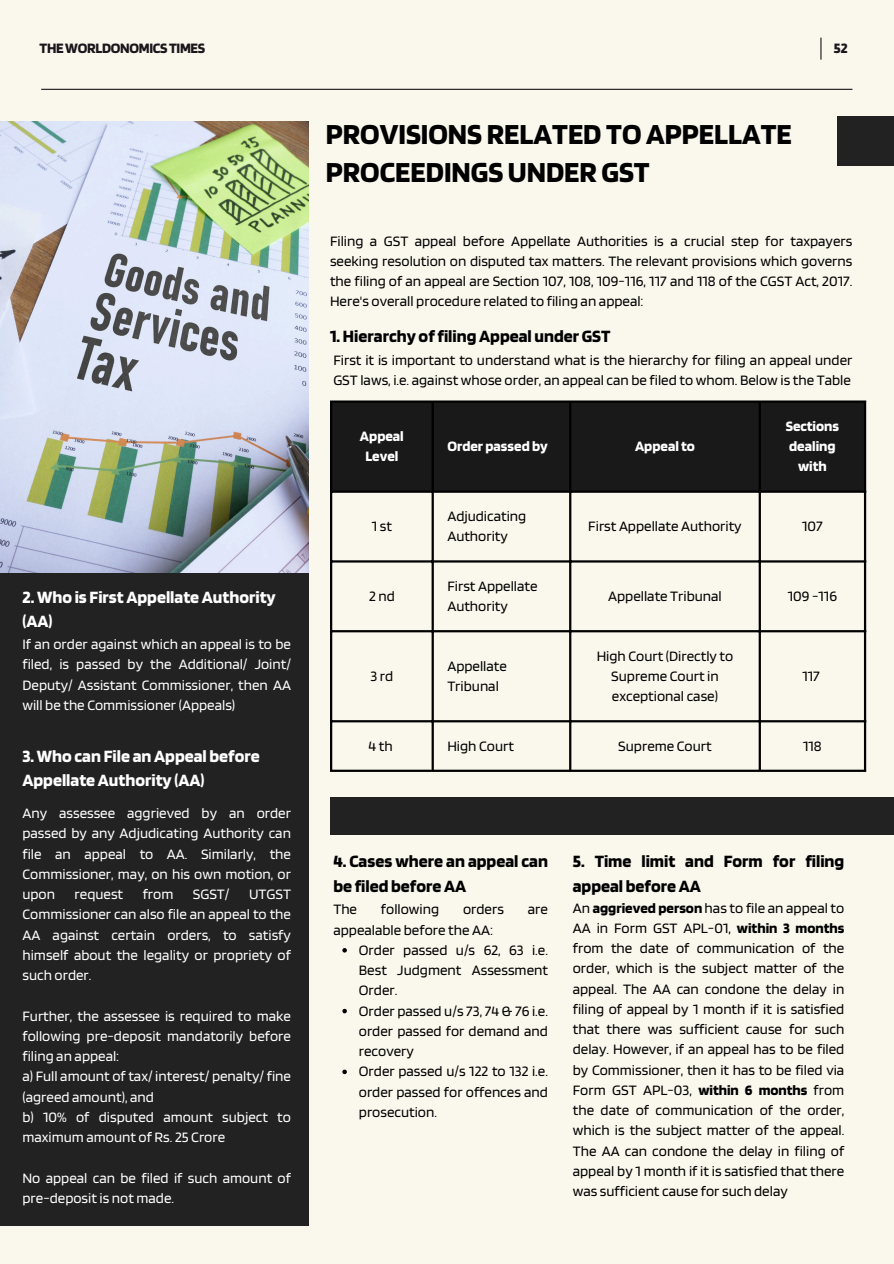
<style>
.page{position:relative;width:894px;height:1264px;background:#fff}
.page>*{position:absolute;margin:0;border:0;box-sizing:border-box;transform-origin:0 0}
.t1{font:700 30.3px/38.2px "Blinker";color:#000}
.t2{font:700 18px/24.8px "Blinker";color:#000}
.t3{font:700 18px/24.8px "Blinker";color:#fff}
.t4{font:15px/20.2px "Blinker";color:#000;text-align:justify}
.t5{font:15px/20.2px "Blinker";color:#fff;text-align:justify}
.t6{font:700 15px/20.2px "Blinker";color:#fff;text-align:center}
.t7{font:700 15px "Blinker";letter-spacing:-.02em;color:#1a171c}
.s1{font-weight:700}
</style>
<div class="page">
<div style="left:0;top:0;width:893px;height:1263px;background:#faf7ed"></div>
<img style="left:0;top:121px;width:308px;height:451px">
<div style="left:330px;top:797px;width:563px;height:38px;background:#222"></div>
<div style="left:0;top:573px;width:309px;height:652px;background:#222"></div>
<div style="left:837px;top:116px;width:56px;height:50px;background:#222"></div>
<svg style="left:820px;top:38px;width:1px;height:22px"></svg>
<hr style="left:41px;top:89px;width:811px;height:1px;background:#1a171c">
<div style="left:332px;top:403px;width:531px;height:87px;background:#191919"></div>
<hr style="left:330px;top:403px;width:2px;height:366px;background:#000">
<hr style="left:431px;top:403px;width:2px;height:366px;background:#000">
<hr style="left:569px;top:403px;width:2px;height:366px;background:#000">
<hr style="left:758px;top:403px;width:2px;height:366px;background:#000">
<hr style="left:863px;top:403px;width:2px;height:366px;background:#000">
<hr style="left:330px;top:400px;width:535px;height:3px;background:#000">
<hr style="left:330px;top:490px;width:535px;height:3px;background:#000">
<hr style="left:330px;top:560px;width:535px;height:2px;background:#000">
<hr style="left:330px;top:630px;width:535px;height:2px;background:#000">
<hr style="left:330px;top:720px;width:535px;height:2px;background:#000">
<hr style="left:330px;top:769px;width:535px;height:3px;background:#000">
<svg style="left:342px;top:948px;width:5px;height:4px"></svg>
<svg style="left:342px;top:1008px;width:5px;height:5px"></svg>
<svg style="left:342px;top:1069px;width:5px;height:5px"></svg>
<h2 class="t7" style="left:39px;top:39px;width:167px">THEWORLDONOMICSTIMES</h2>
<p class="t7" style="left:833px;top:38px;width:15px">52</p>
<p class="t1" style="left:325px;top:114px;width:467px">PROVISIONS RELATED TO APPELLATE<br>PROCEEDINGSUNDER GST</p>
<p class="t4" style="left:330px;top:230px;width:523px">Filing a GST appeal before Appellate Authorities is a crucial step for taxpayers seeking resolution on disputed tax matters. The relevant provisions which governs the filing of an appeal are Section 107, 108, 109-116, 117 and 118 of the CGST Act, 2017.<br>Here's overall procedure related to filing an appeal:</p>
<h2 class="t2" style="left:330px;top:323px;width:282px">1.Hierarchy offilingAppeal under GST</h2>
<p class="t4" style="left:333px;top:349px;width:520px">First it is important to understand what is the hierarchy for filing an appeal under<br>GST laws, i.e. against whose order, an appeal can be filed to whom. Below is the Table</p>
<h3 class="t6" style="left:360px;top:425px;width:45px">Appeal<br>Level</h3>
<p class="t6" style="left:447px;top:435px;width:102px">Order passed by</p>
<h2 class="t6" style="left:635px;top:435px;width:61px">Appealto</h2>
<p class="t6" style="left:785px;top:415px;width:55px">Sections dealing with</p>
<p class="t3" style="left:22px;top:584px;width:255px">2. Who is FirstAppellateAuthority (AA)</p>
<p class="t5" style="left:22px;top:633px;width:270px">If an order against which an appeal is to be filed, is passed by the Additional/ Joint/ Deputy/ Assistant Commissioner, then AA will be the Commissioner (Appeals)</p>
<p class="t3" style="left:22px;top:743px;width:239px">3. Who can File anAppeal before<br>AppellateAuthority (AA)</p>
<p class="t5" style="left:22px;top:802px;width:270px">Any assessee aggrieved by an order passed by any Adjudicating Authority can file an appeal to AA. Similarly, the Commissioner, may, on his own motion, or upon</p>
<p class="t5" style="left:75px;top:883px;width:50px">request</p>
<p class="t5" style="left:143px;top:883px;width:32px">from</p>
<p class="t5" style="left:193px;top:883px;width:38px">SGST/</p>
<p class="t5" style="left:22px;top:883px;width:270px;text-indent:226px">UTGST Commissioner can also file an appeal to the AA against certain orders, to satisfy himself about the legality or propriety of such order.</p>
<p class="t5" style="left:22px;top:1005px;width:270px">Further, the assessee is required to make following pre-deposit mandatorily before filing an appeal:</p>
<p class="t5" style="left:22px;top:1065px;width:270px">a) Full amount of tax/ interest/ penalty/ fine (agreed amount), and</p>
<p class="t5" style="left:22px;top:1106px;width:270px">b) 10% of disputed amount subject to maximum amount of Rs. 25 Crore</p>
<p class="t5" style="left:22px;top:1167px;width:270px">No appeal can be filed if such amount of pre-deposit is not made.</p>
<h2 class="t4" style="left:372px;top:515px;width:22px">1st</h2>
<p class="t4" style="left:447px;top:505px;width:80px">Adjudicating<br>Authority</p>
<p class="t4" style="left:588px;top:515px;width:155px">First Appellate Authority</p>
<p class="t4" style="left:801px;top:515px;width:22px">107</p>
<p class="t4" style="left:369px;top:585px;width:27px">2nd</p>
<p class="t4" style="left:447px;top:575px;width:92px">First Appellate<br>Authority</p>
<h1 class="t4" style="left:608px;top:585px;width:115px">Appellate Tribunal</h1>
<p class="t4" style="left:787px;top:585px;width:51px">109 -116</p>
<h2 class="t4" style="left:370px;top:665px;width:24px">3rd</h2>
<p class="t4" style="left:447px;top:655px;width:61px">Appellate<br>Tribunal</p>
<p class="t4" style="left:596px;top:645px;width:138px;text-align:center">High Court (Directly to<br>Supreme Court in exceptional case)</p>
<p class="t4" style="left:802px;top:665px;width:19px">117</p>
<p class="t4" style="left:368px;top:735px;width:26px">4th</p>
<p class="t4" style="left:447px;top:735px;width:68px">High Court</p>
<p class="t4" style="left:618px;top:735px;width:95px">Supreme Court</p>
<p class="t4" style="left:802px;top:735px;width:20px">118</p>
<p class="t2" style="left:333px;top:848px;width:216px">4. Cases where an appeal can be filed beforeAA</p>
<p class="t2" style="left:572px;top:848px;width:273px">5. Time limit and Form for filing appeal beforeAA</p>
<p class="t4" style="left:333px;top:898px;width:25px">The</p>
<p class="t4" style="left:381px;top:898px;width:60px">following</p>
<p class="t4" style="left:463px;top:898px;width:42px">orders</p>
<p class="t4" style="left:527px;top:898px;width:22px">are</p>
<p class="t4" style="left:333px;top:919px;width:161px">appealable before the AA:</p>
<p class="t4" style="left:359px;top:939px;width:190px">Order passed u/s 62, 63 i.e.<br>Best Judgment Assessment Order.</p>
<p class="t4" style="left:359px;top:1000px;width:190px">Order passed u/s 73, 74 &amp; 76 i.e. order passed for demand and recovery</p>
<p class="t4" style="left:359px;top:1060px;width:190px">Order passed u/s 122 to 132 i.e. order passed for offences and prosecution.</p>
<p class="t4" style="left:572px;top:897px;width:273px">An <span class="s1">aggrieved person</span> has to file an appeal to AA in Form GST APL-01, <span class="s1">within 3 months </span>from the date of communication of the order, which is the subject matter of the appeal. The AA can condone the delay in filing of appeal by 1 month if it is satisfied that there was sufficient cause for such delay. However, if an appeal has to be filed by Commissioner, then it has to be filed via Form GST APL-03, <span class="s1">within 6 months</span> from the date of communication of the order, which is the subject matter of the appeal.<br>The AA can condone the delay in filing of appeal by 1 month if it is satisfied that there was sufficient cause for such delay</p>
</div>
